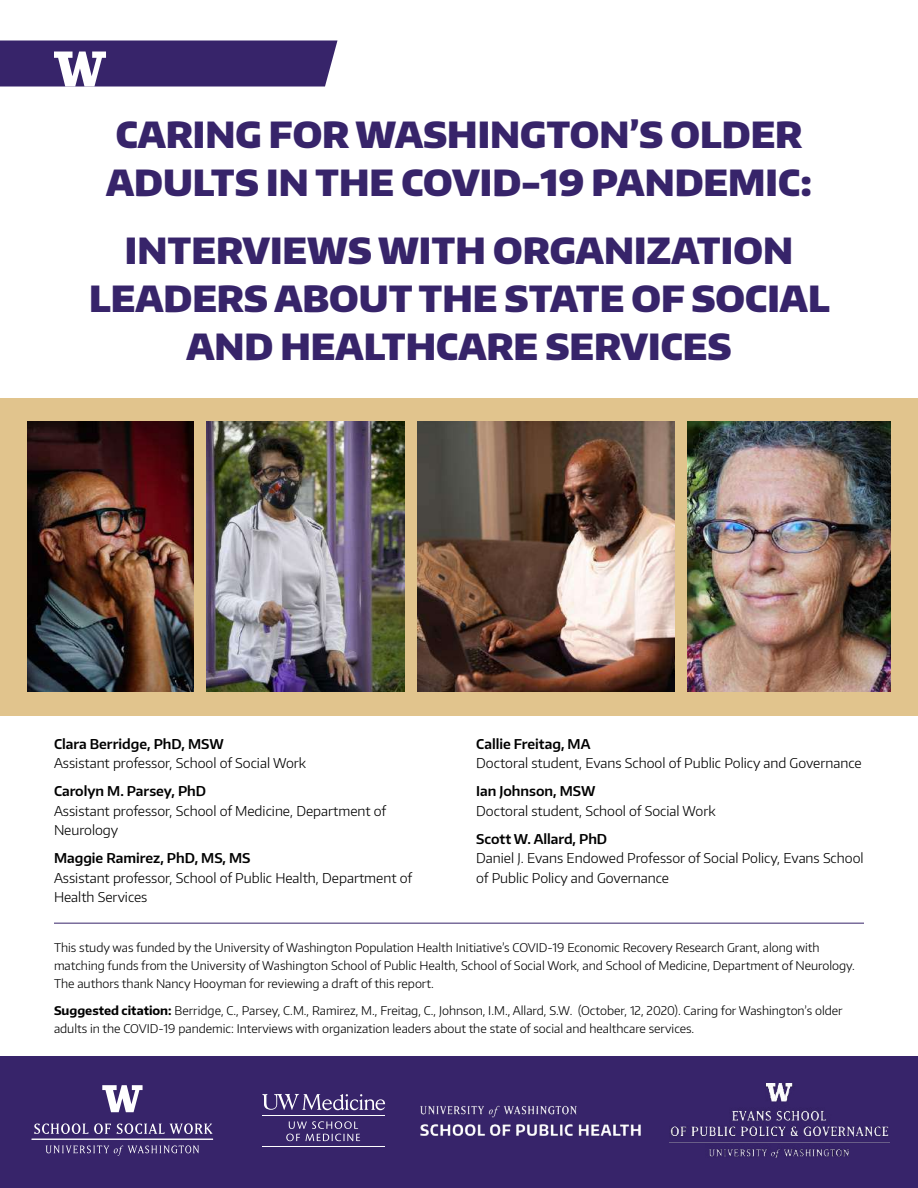
<style>
.page{position:relative;width:918px;height:1188px;background:#fff}
.page>*{position:absolute;margin:0;border:0;box-sizing:border-box;transform-origin:0 0}
.t1{font:900 36px/48px "Encode Sans Normal";color:#37246a}
.t2{font:300 13.5px/19.5px "Encode Sans Normal";color:#000}
.t3{font:600 13.5px "Encode Sans Normal";color:#000}
.t4{font:300 12px/18px "Encode Sans Normal";color:#000}
.s1{font-weight:700}
</style>
<div class="page">
<div style="left:0;top:1057px;width:918px;height:131px;background:#37246a"></div>
<div style="left:0;top:398px;width:918px;height:317px;background:#e1c48d"></div>
<img style="left:418px;top:422px;width:257px;height:270px">
<img style="left:207px;top:422px;width:198px;height:270px">
<img style="left:688px;top:422px;width:203px;height:270px">
<img style="left:27px;top:422px;width:166px;height:270px">
<img style="left:670px;top:1083px;width:220px;height:75px">
<svg style="left:102px;top:1085px;width:41px;height:27px"></svg>
<svg style="left:34px;top:1123px;width:54px;height:11px"></svg>
<svg style="left:94px;top:1123px;width:119px;height:11px"></svg>
<hr style="left:32px;top:1139px;width:181px;height:1px;background:#fff">
<svg style="left:46px;top:1145px;width:153px;height:11px"></svg>
<img style="left:420px;top:1105px;width:221px;height:31px">
<hr style="left:262px;top:1115px;width:123px;height:1px;background:#fff">
<hr style="left:262px;top:1146px;width:123px;height:1px;background:#fff">
<svg style="left:262px;top:1094px;width:123px;height:16px"></svg>
<svg style="left:286px;top:1121px;width:74px;height:20px"></svg>
<hr style="left:54px;top:923px;width:810px;height:1px;background:#37246a">
<svg style="left:0;top:40px;width:338px;height:47px;background:#4c3b79"></svg>
<h1 class="t1" style="left:106px;top:109px;width:707px">CARING FOR WASHINGTON’S OLDER<br>ADULTS IN THE COVID-19 PANDEMIC:</h1>
<h1 class="t1" style="left:89px;top:226px;width:742px;text-align:center">INTERVIEWS WITH ORGANIZATION<br>LEADERS ABOUT THE STATE OF SOCIAL<br>AND HEALTHCARE SERVICES</h1>
<p class="t3" style="left:54px;top:735px;width:171px">Clara Berridge, PhD, MSW</p>
<p class="t2" style="left:54px;top:753px;width:254px">Assistant professor, School of Social Work</p>
<p class="t3" style="left:54px;top:782px;width:154px">Carolyn M. Parsey, PhD</p>
<p class="t2" style="left:54px;top:800px;width:334px">Assistant professor, School of Medicine, Department of<br>Neurology</p>
<p class="t3" style="left:54px;top:849px;width:198px">Maggie Ramirez, PhD, MS, MS</p>
<p class="t2" style="left:54px;top:868px;width:360px">Assistant professor, School of Public Health, Department of<br>Health Services</p>
<p class="t3" style="left:476px;top:735px;width:116px">Callie Freitag, MA</p>
<p class="t2" style="left:476px;top:753px;width:387px">Doctoral student, Evans School of Public Policy and Governance</p>
<p class="t3" style="left:476px;top:782px;width:121px">Ian Johnson, MSW</p>
<p class="t2" style="left:476px;top:800px;width:241px">Doctoral student, School of Social Work</p>
<p class="t3" style="left:476px;top:830px;width:132px">Scott W. Allard, PhD</p>
<p class="t2" style="left:476px;top:848px;width:389px">Daniel J. Evans Endowed Professor of Social Policy, Evans School of Public Policy and Governance</p>
<p class="t4" style="left:54px;top:938px;width:802px">This study was funded by the University of Washington Population Health Initiative’s COVID-19 Economic Recovery Research Grant, along with matching funds from the University of Washington School of Public Health, School of Social Work, and School of Medicine, Department of Neurology.<br>The authors thank Nancy Hooyman for reviewing a draft of this report.</p>
<p class="t4" style="left:54px;top:1001px;width:790px"><span class="s1">Suggested citation:</span> Berridge, C., Parsey, C.M., Ramirez, M., Freitag, C., Johnson, I.M., Allard, S.W. (October, 12, 2020). Caring for Washington’s older adults in the COVID-19 pandemic: Interviews with organization leaders about the state of social and healthcare services.</p>
</div>
